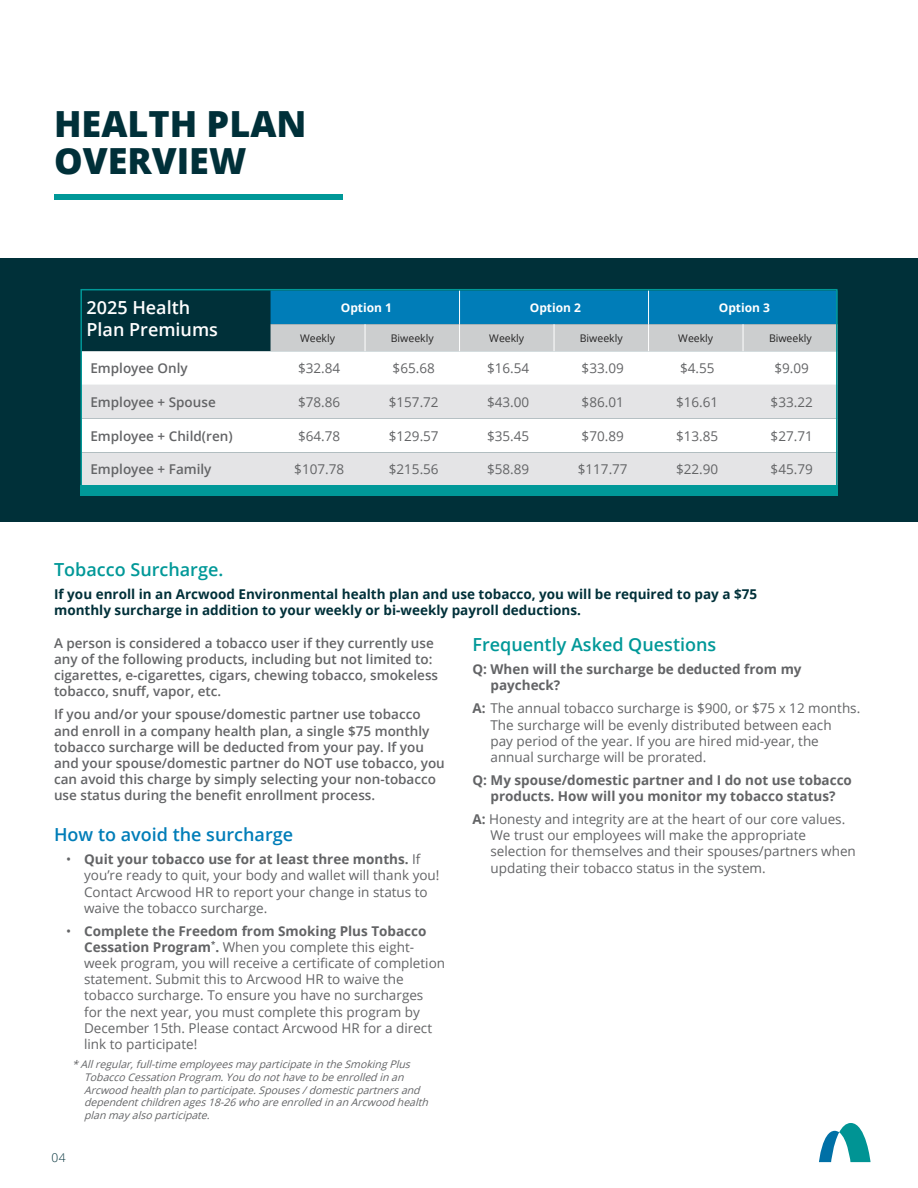
<style>
.page{position:relative;width:918px;height:1188px;background:#fff}
.page>*{position:absolute;margin:0;border:0;box-sizing:border-box;transform-origin:0 0}
.t1{font:800 36px/37.5px "Open Sans";color:#003039}
.t2{font:600 18px "Open Sans";color:#009898}
.t3{font:600 18px "Open Sans";color:#007db8}
.t4{font:600 18px/21.6px "Open Sans";color:#fff}
.t5{font:13.5px/16.2px "Open Sans";color:#636466}
.t6{font:600 13.5px/16.2px "Open Sans";color:#636466}
.t7{font:700 13.5px/16.2px "Open Sans";color:#003039}
.t8{font:700 13.5px/16.2px "Open Sans";color:#636466}
.t9{font:700 12px "Open Sans";color:#fff}
.t10{font:300 12px "Open Sans";color:#003039}
.t11{font:italic 10.5px/12.6px "Open Sans";color:#636466}
.t12{font:10.5px "Open Sans";color:#242323}
.s1{font-weight:700}
</style>
<div class="page">
<svg style="left:819px;top:1123px;width:52px;height:39px"></svg>
<div style="left:54px;top:194px;width:288px;height:6px;background:#009898"></div>
<div style="left:0;top:259px;width:918px;height:263px;background:#003039"></div>
<svg style="left:80px;top:289px;width:758px;height:196px;background:#b8ced7"></svg>
<div style="left:80px;top:485px;width:758px;height:11px;background:#009898"></div>
<h1 class="t1" style="left:54px;top:103px;width:254px">HEALTH PLAN<br>OVERVIEW</h1>
<h2 class="t4" style="left:87px;top:297px;width:133px">2025 Health<br>Plan Premiums</h2>
<p class="t9" style="left:341px;top:299px;width:53px">Option 1</p>
<p class="t9" style="left:530px;top:299px;width:53px">Option 2</p>
<p class="t9" style="left:719px;top:299px;width:53px">Option 3</p>
<p class="t12" style="left:300px;top:331px;width:36px">Weekly</p>
<p class="t12" style="left:391px;top:331px;width:44px">Biweekly</p>
<p class="t12" style="left:489px;top:331px;width:36px">Weekly</p>
<p class="t12" style="left:580px;top:331px;width:44px">Biweekly</p>
<p class="t12" style="left:678px;top:331px;width:36px">Weekly</p>
<p class="t12" style="left:769px;top:331px;width:44px">Biweekly</p>
<p class="t6" style="left:90px;top:360px;width:99px">Employee Only</p>
<p class="t5" style="left:298px;top:360px;width:44px">$32.84</p>
<p class="t5" style="left:393px;top:360px;width:44px">$65.68</p>
<p class="t5" style="left:487px;top:360px;width:44px">$16.54</p>
<p class="t5" style="left:582px;top:360px;width:44px">$33.09</p>
<p class="t5" style="left:680px;top:360px;width:36px">$4.55</p>
<p class="t5" style="left:775px;top:360px;width:36px">$9.09</p>
<p class="t6" style="left:90px;top:394px;width:127px">Employee + Spouse</p>
<p class="t5" style="left:298px;top:394px;width:44px">$78.86</p>
<p class="t5" style="left:389px;top:394px;width:51px">$157.72</p>
<p class="t5" style="left:487px;top:394px;width:44px">$43.00</p>
<p class="t5" style="left:582px;top:394px;width:44px">$86.01</p>
<p class="t5" style="left:676px;top:394px;width:44px">$16.61</p>
<p class="t5" style="left:771px;top:394px;width:44px">$33.22</p>
<p class="t6" style="left:90px;top:427px;width:144px">Employee + Child(ren)</p>
<p class="t5" style="left:298px;top:427px;width:44px">$64.78</p>
<p class="t5" style="left:389px;top:427px;width:51px">$129.57</p>
<p class="t5" style="left:487px;top:427px;width:44px">$35.45</p>
<p class="t5" style="left:582px;top:427px;width:44px">$70.89</p>
<p class="t5" style="left:676px;top:427px;width:44px">$13.85</p>
<p class="t5" style="left:771px;top:427px;width:44px">$27.71</p>
<p class="t6" style="left:90px;top:461px;width:123px">Employee + Family</p>
<p class="t5" style="left:294px;top:461px;width:51px">$107.78</p>
<p class="t5" style="left:389px;top:461px;width:51px">$215.56</p>
<p class="t5" style="left:487px;top:461px;width:44px">$58.89</p>
<p class="t5" style="left:578px;top:461px;width:51px">$117.77</p>
<p class="t5" style="left:676px;top:461px;width:44px">$22.90</p>
<p class="t5" style="left:771px;top:461px;width:44px">$45.79</p>
<h2 class="t2" style="left:54px;top:557px;width:171px">Tobacco Surcharge.</h2>
<p class="t7" style="left:54px;top:585px;width:705px">If you enroll in an Arcwood Environmental health plan and use tobacco, you will be required to pay a $75 monthly surcharge in addition to your weekly or bi-weekly payroll deductions.</p>
<p class="t6" style="left:54px;top:635px;width:386px">A person is considered a tobacco user if they currently use any of the following products, including but not limited to: cigarettes, e-cigarettes, cigars, chewing tobacco, smokeless tobacco, snuff, vapor, etc.</p>
<p class="t6" style="left:54px;top:706px;width:392px">If you and/or your spouse/domestic partner use tobacco and enroll in a company health plan, a single $75 monthly tobacco surcharge will be deducted from your pay. If you and your spouse/domestic partner do NOT use tobacco, you can avoid this charge by simply selecting your non-tobacco use status during the benefit enrollment process.</p>
<h2 class="t3" style="left:54px;top:822px;width:241px">How to avoid the surcharge</h2>
<p class="t5" style="left:84px;top:851px;width:357px;text-indent:-18px">• <span class="s1">Quit your tobacco use for at least three months.</span> If you’re ready to quit, your body and wallet will thank you!<br>Contact Arcwood HR to report your change in status to waive the tobacco surcharge.</p>
<p class="t5" style="left:84px;top:922px;width:363px;text-indent:-18px">• <span class="s1">Complete the Freedom from Smoking Plus Tobacco Cessation Program</span><sup>*</sup><span class="s1">.</span> When you complete this eight&shy;week program, you will receive a certificate of completion statement. Submit this to Arcwood HR to waive the tobacco surcharge. To ensure you have no surcharges<br>for the next year, you must complete this program by December 15th. Please contact Arcwood HR for a direct link to participate!</p>
<p class="t11" style="left:84px;top:1058px;width:349px;text-indent:-12px">*Allregular,full-timeemployeesmay participateintheSmokingPlus TobaccoCessationProgram.Youdonothavetobeenrolledinan Arcwoodhealthplantoparticipate.Spouses/domesticpartnersand dependentchildrenages18-26whoareenrolledinanArcwoodhealth planmay alsoparticipate.</p>
<p class="t10" style="left:51px;top:1149px;width:16px">04</p>
<h2 class="t2" style="left:472px;top:632px;width:245px">Frequently Asked Questions</h2>
<p class="t8" style="left:490px;top:661px;width:313px;text-indent:-18px">Q: When will the surcharge be deducted from my paycheck?</p>
<p class="t5" style="left:490px;top:700px;width:371px;text-indent:-18px"><span class="s1">A:</span> The annual tobacco surcharge is $900, or $75 x 12 months.<br>The surcharge will be evenly distributed between each<br>pay period of the year. If you are hired mid-year, the annual surcharge will be prorated.</p>
<p class="t8" style="left:472px;top:772px;width:381px;text-align:center">Q: My spouse/domestic partner and I do not use tobacco products. How will you monitor my tobacco status?</p>
<p class="t5" style="left:490px;top:811px;width:367px;text-indent:-18px"><span class="s1">A:</span> Honesty and integrity are at the heart of our core values.<br>We trust our employees will make the appropriate selection for themselves and their spouses/partners when updating their tobacco status in the system.</p>
</div>
